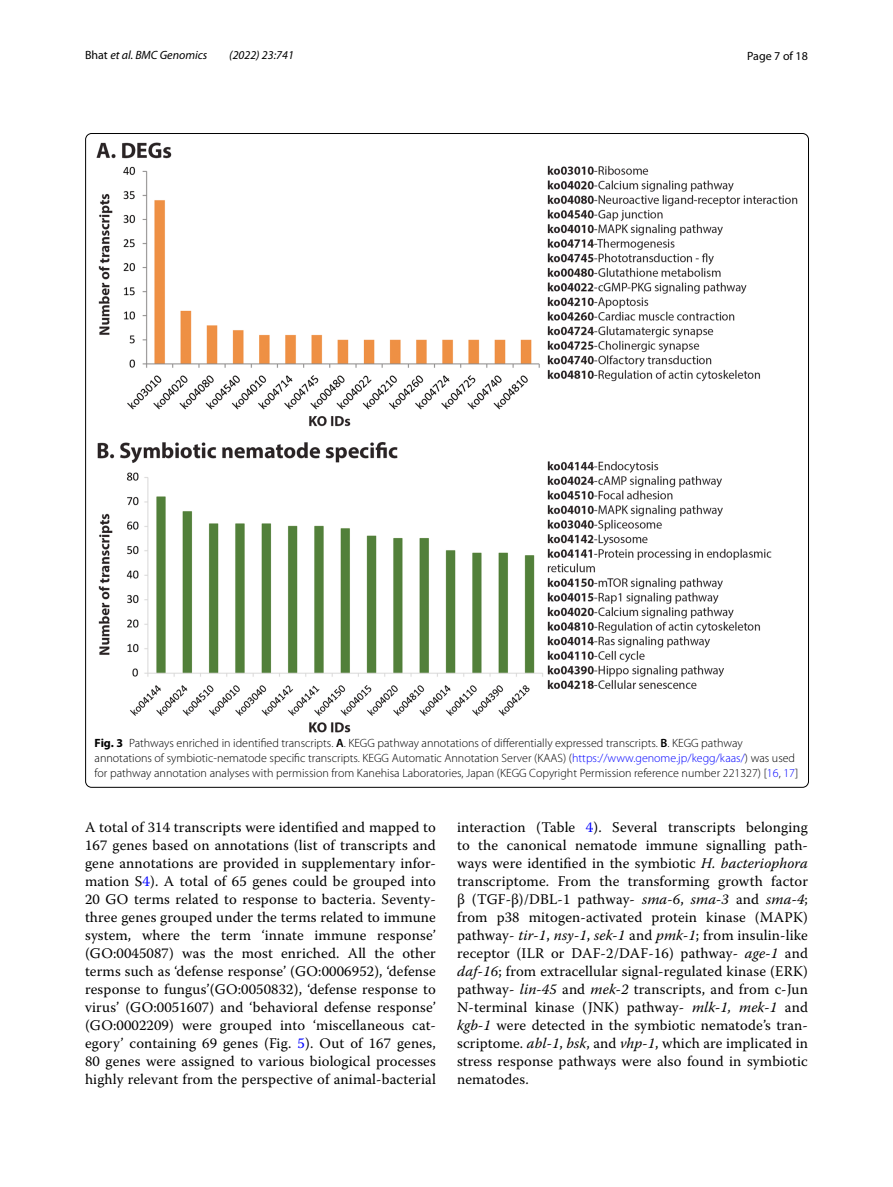
<style>
.page{position:relative;width:893px;height:1187px;background:#fff}
.page>*{position:absolute;margin:0;border:0;box-sizing:border-box;transform-origin:0 0}
.t1{font:14.7px/18px "Warnock Pro";letter-spacing:.01em;color:#000;text-align:justify}
.t2{font:300 12px/15px "Myriad Pro";color:#000}
.t3{font:italic 12px "Myriad Pro";color:#000}
.t4{font:12px "Myriad Pro";color:#000}
.s1{font-style:normal}
.s2{font-weight:700}
.s3{font-weight:600}
.s4{color:#00f}
.s5{font-style:italic}
</style>
<div class="page">
<img style="left:97px;top:142px;width:700px;height:590px">
<p class="t3" style="left:85px;top:48px;width:124px"><span class="s1">Bhat</span> et al. BMC Genomics</p>
<p class="t3" style="left:229px;top:48px;width:66px">(2022) 23:741</p>
<p class="t4" style="left:747px;top:48px;width:62px">Page 7 of 18</p>
<p class="t2" style="left:95px;top:735px;width:705px"><span class="s2">Fig. 3</span> Pathways enriched in identified transcripts. <span class="s3">A</span>. KEGG pathway annotations of differentially expressed transcripts. <span class="s3">B</span>. KEGG pathway annotations of symbiotic-nematode specific transcripts. KEGG Automatic Annotation Server (KAAS) (<span class="s4">https://www.genome.jp/kegg/kaas/</span>) was used for pathway annotation analyses with permission from Kanehisa Laboratories, Japan (KEGG Copyright Permission reference number 221327) [<span class="s4">16</span>, <span class="s4">17</span>]</p>
<p class="t1" style="left:85px;top:817px;width:352px">A total of 314 transcripts were identified and mapped to 167 genes based on annotations (list of transcripts and gene annotations are provided in supplementary infor&shy;mation S<span class="s4">4</span>). A total of 65 genes could be grouped into 20 GO terms related to response to bacteria. Seventy&shy;three genes grouped under the terms related to immune system, where the term ‘innate immune response’ (GO:0045087) was the most enriched. All the other terms such as ‘defense response’ (GO:0006952), ‘defense response to fungus’(GO:0050832), ‘defense response to virus’ (GO:0051607) and ‘behavioral defense response’ (GO:0002209) were grouped into ‘miscellaneous cat&shy;egory’ containing 69 genes (Fig. <span class="s4">5</span>). Out of 167 genes, 80 genes were assigned to various biological processes highly relevant from the perspective of animal-bacterial</p>
<p class="t1" style="left:457px;top:817px;width:352px">interaction (Table <span class="s4">4</span>). Several transcripts belonging to the canonical nematode immune signalling path&shy;ways were identified in the symbiotic <span class="s5">H. bacteriophora </span>transcriptome. From the transforming growth factor β (TGF-β)/DBL-1 pathway- <span class="s5">sma-6</span>, <span class="s5">sma-3</span> and <span class="s5">sma-4</span>; from p38 mitogen-activated protein kinase (MAPK) pathway- <span class="s5">tir-1</span>, <span class="s5">nsy-1</span>, <span class="s5">sek-1</span> and <span class="s5">pmk-1</span>; from insulin-like receptor (ILR or DAF-2/DAF-16) pathway- <span class="s5">age-1</span> and <span class="s5">daf-16</span>; from extracellular signal-regulated kinase (ERK) pathway- <span class="s5">lin-45</span> and <span class="s5">mek-2</span> transcripts, and from c-Jun N-terminal kinase (JNK) pathway- <span class="s5">mlk-1, mek-1</span> and <span class="s5">kgb-1</span> were detected in the symbiotic nematode’s tran&shy;scriptome. <span class="s5">abl-1</span>, <span class="s5">bsk</span>, and <span class="s5">vhp-1</span>, which are implicated in stress response pathways were also found in symbiotic nematodes.</p>
</div>
